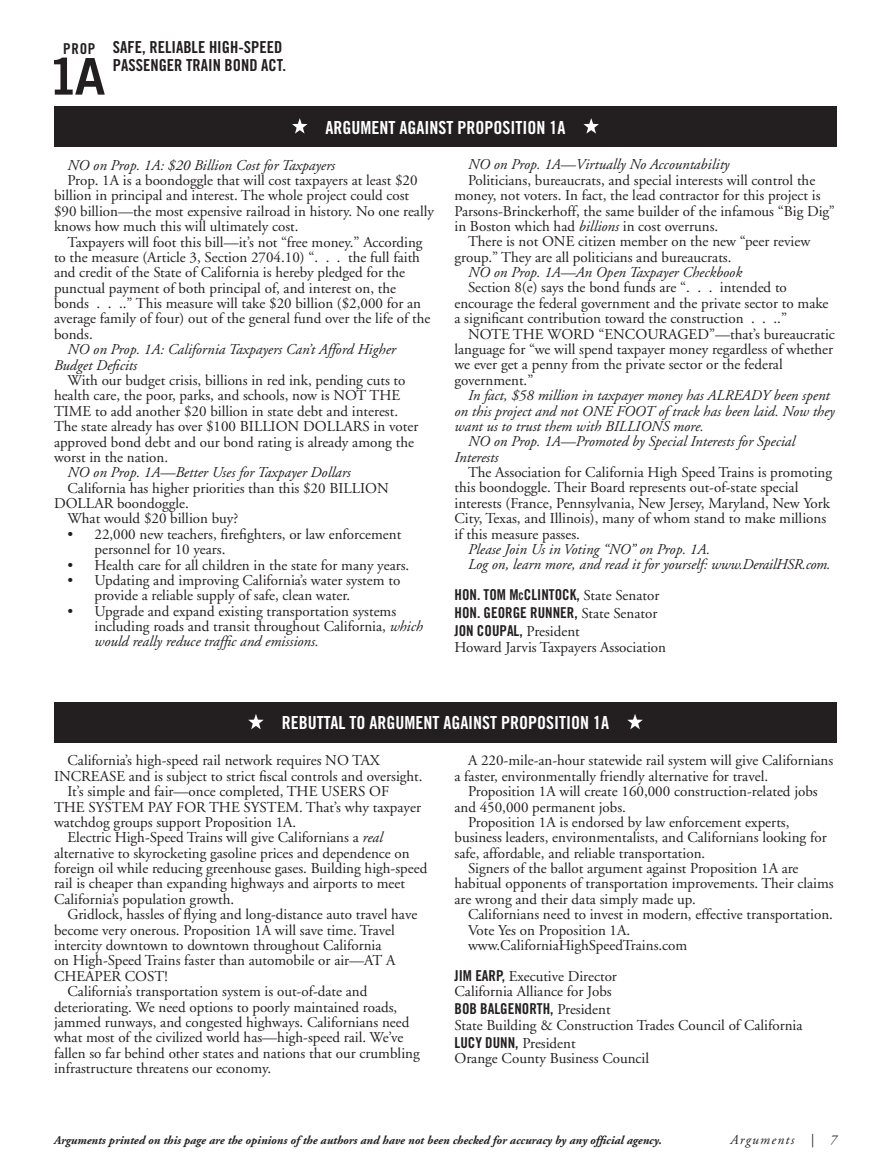
<style>
.page{position:relative;width:891px;height:1175px;background:#fff}
.page>*{position:absolute;margin:0;border:0;box-sizing:border-box;transform-origin:0 0}
.t1{font:50.7px "Trade Gothic Bold Two";color:#231f20}
.subhead_white{font:18px "Trade Gothic Bold Cond Twenty";color:#fff}
.heading_small_measur{font:16.5px/18.1px "Trade Gothic Bold Cond Twenty";color:#231f20}
.text-tight_fit{font:15px/15.3px "Adobe Garamond";color:#231f20}
.text-tight_fit-2{font:italic 15px/15.3px "Adobe Garamond";color:#231f20}
.text-tight_fit-3{font:15px "Trade Gothic Bold Cond Twenty";color:#231f20}
.Page_Footer_-_Right{font:italic 13.5px "Adobe Garamond";letter-spacing:.1em;color:#231f20}
.Page_Footer_-_Right-2{font:italic 700 12px "Adobe Garamond";color:#231f20}
.s1{font-style:italic}
.s2{font-size:10.5px}
.s3{font-family:"Trade Gothic Bold Cond Twenty"}
</style>
<div class="page">
<div style="left:54px;top:106px;width:783px;height:41px;background:#231f20"></div>
<svg style="left:292px;top:118px;width:16px;height:16px"></svg>
<svg style="left:583px;top:118px;width:16px;height:16px"></svg>
<div style="left:54px;top:702px;width:783px;height:40px;background:#231f20"></div>
<svg style="left:248px;top:714px;width:16px;height:15px"></svg>
<svg style="left:627px;top:714px;width:16px;height:15px"></svg>
<p class="text-tight_fit-3" style="left:63px;top:39px;width:34px">PROP</p>
<p class="t1" style="left:47px;top:58px;width:60px">1A</p>
<p class="heading_small_measur" style="left:113px;top:38px;width:175px">SAFE, RELIABLE HIGH-SPEED<br>PASSENGER TRAIN BOND ACT.</p>
<p class="subhead_white" style="left:326px;top:116px;width:241px">ARGUMENT AGAINST PROPOSITION 1A</p>
<p class="text-tight_fit-2" style="left:68px;top:158px;width:269px">NO on Prop. 1A: $20 Billion Cost for Taxpayers</p>
<p class="text-tight_fit" style="left:54px;top:173px;width:382px;text-indent:14px">Prop. 1A is a boondoggle that will cost taxpayers at least $20 billion in principal and interest. The whole project could cost $90 billion—the most expensive railroad in history. No one really knows how much this will ultimately cost.</p>
<p class="text-tight_fit" style="left:54px;top:234px;width:378px;text-indent:14px">Taxpayers will foot this bill—it’s not “free money.” According to the measure (Article 3, Section 2704.10) “. . . the full faith and credit of the State of California is hereby pledged for the punctual payment of both principal of, and interest on, the bonds . . ..” This measure will take $20 billion ($2,000 for an average family of four) out of the general fund over the life of the bonds.</p>
<p class="text-tight_fit-2" style="left:54px;top:342px;width:343px;text-indent:14px">NO on Prop. 1A: California Taxpayers Can’t Afford Higher<br>Budget Deficits</p>
<p class="text-tight_fit" style="left:54px;top:373px;width:366px;text-indent:14px">With our budget crisis, billions in red ink, pending cuts to health care, the poor, parks, and schools, now is NOT THE TIME to add another $20 billion in state debt and interest.<br>The state already has over $100 BILLION DOLLARS in voter approved bond debt and our bond rating is already among the worst in the nation.</p>
<p class="text-tight_fit-2" style="left:68px;top:465px;width:285px">NO on Prop. 1A—Better Uses for Taxpayer Dollars</p>
<p class="text-tight_fit" style="left:54px;top:480px;width:336px;text-indent:14px">California has higher priorities than this $20 BILLION<br>DOLLAR boondoggle.</p>
<p class="text-tight_fit" style="left:68px;top:511px;width:172px">What would $20 billion buy?</p>
<p class="text-tight_fit" style="left:94px;top:527px;width:308px;text-indent:-27px">• 22,000 new teachers, firefighters, or law enforcement personnel for 10 years.</p>
<p class="text-tight_fit" style="left:68px;top:557px;width:343px">• Health care for all children in the state for many years.</p>
<p class="text-tight_fit" style="left:94px;top:573px;width:307px;text-indent:-27px">• Updating and improving California’s water system to provide a reliable supply of safe, clean water.</p>
<p class="text-tight_fit" style="left:94px;top:603px;width:330px;text-indent:-27px">• Upgrade and expand existing transportation systems including roads and transit throughout California, <span class="s1">which would really reduce traffic and emissions.</span></p>
<p class="text-tight_fit-2" style="left:468px;top:157px;width:263px">NO on Prop. 1A—Virtually No Accountability</p>
<p class="text-tight_fit" style="left:454px;top:173px;width:382px;text-indent:14px">Politicians, bureaucrats, and special interests will control the money, not voters. In fact, the lead contractor for this project is Parsons-Brinckerhoff, the same builder of the infamous “Big Dig” in Boston which had <span class="s1">billions</span> in cost overruns.</p>
<p class="text-tight_fit" style="left:454px;top:234px;width:357px;text-indent:14px">There is not ONE citizen member on the new “peer review group.” They are all politicians and bureaucrats.</p>
<p class="text-tight_fit-2" style="left:468px;top:265px;width:276px">NO on Prop. 1A—An Open Taxpayer Checkbook</p>
<p class="text-tight_fit" style="left:454px;top:280px;width:376px;text-indent:14px">Section 8(e) says the bond funds are “. . . intended to encourage the federal government and the private sector to make a significant contribution toward the construction . . ..”</p>
<p class="text-tight_fit" style="left:454px;top:326px;width:382px;text-indent:14px">NOTE THE WORD “ENCOURAGED”—that’s bureaucratic language for “we will spend taxpayer money regardless of whether we ever get a penny from the private sector or the federal government.”</p>
<p class="text-tight_fit-2" style="left:454px;top:388px;width:382px;text-indent:14px">In fact, $58 million in taxpayer money has ALREADY been spent on this project and not ONE FOOT of track has been laid. Now they want us to trust them with BILLIONS more.</p>
<p class="text-tight_fit-2" style="left:454px;top:434px;width:342px;text-indent:14px">NO on Prop. 1A—Promoted by Special Interests for Special<br>Interests</p>
<p class="text-tight_fit" style="left:454px;top:465px;width:379px;text-indent:14px">The Association for California High Speed Trains is promoting this boondoggle. Their Board represents out-of-state special interests (France, Pennsylvania, New Jersey, Maryland, New York City, Texas, and Illinois), many of whom stand to make millions if this measure passes.</p>
<p class="text-tight_fit-2" style="left:468px;top:542px;width:244px">Please Join Us in Voting “NO” on Prop. 1A.</p>
<p class="text-tight_fit-2" style="left:468px;top:557px;width:364px">Log on, learn more, and read it for yourself: www.DerailHSR.com.</p>
<p class="text-tight_fit-3" style="left:454px;top:585px;width:84px">HON. TOM M<span class="s2">c</span>CLINTOC</p>
<p class="text-tight_fit" style="left:570px;top:588px;width:91px"><span class="s3">K,</span> State Senator</p>
<p class="text-tight_fit-3" style="left:454px;top:603px;width:45px">HON. GEORGE</p>
<p class="text-tight_fit-3" style="left:530px;top:603px;width:9px">RUNNER</p>
<p class="text-tight_fit" style="left:574px;top:606px;width:84px"><span class="s3">,</span> State Senator</p>
<p class="text-tight_fit-3" style="left:454px;top:622px;width:38px">JON COUPAL</p>
<p class="text-tight_fit" style="left:454px;top:624px;width:213px;text-indent:65px"><span class="s3">,</span> President<br>Howard Jarvis Taxpayers Association</p>
<p class="subhead_white" style="left:282px;top:712px;width:329px">REBUTTAL TO ARGUMENT AGAINST PROPOSITION 1A</p>
<p class="text-tight_fit" style="left:54px;top:753px;width:370px;text-indent:14px">California’s high-speed rail network requires NO TAX<br>INCREASE and is subject to strict fiscal controls and oversight.</p>
<p class="text-tight_fit" style="left:54px;top:784px;width:369px;text-indent:14px">It’s simple and fair—once completed, THE USERS OF<br>THE SYSTEM PAY FOR THE SYSTEM. That’s why taxpayer watchdog groups support Proposition 1A.</p>
<p class="text-tight_fit" style="left:54px;top:830px;width:375px;text-indent:14px">Electric High-Speed Trains will give Californians a <span class="s1">real </span>alternative to skyrocketing gasoline prices and dependence on foreign oil while reducing greenhouse gases. Building high-speed rail is cheaper than expanding highways and airports to meet California’s population growth.</p>
<p class="text-tight_fit" style="left:54px;top:907px;width:365px;text-indent:14px">Gridlock, hassles of flying and long-distance auto travel have become very onerous. Proposition 1A will save time. Travel intercity downtown to downtown throughout California<br>on High-Speed Trains faster than automobile or air—AT A CHEAPER COST!</p>
<p class="text-tight_fit" style="left:54px;top:984px;width:367px;text-indent:14px">California’s transportation system is out-of-date and deteriorating. We need options to poorly maintained roads, jammed runways, and congested highways. Californians need what most of the civilized world has—high-speed rail. We’ve fallen so far behind other states and nations that our crumbling infrastructure threatens our economy.</p>
<p class="text-tight_fit" style="left:454px;top:753px;width:380px;text-indent:14px">A 220-mile-an-hour statewide rail system will give Californians a faster, environmentally friendly alternative for travel.</p>
<p class="text-tight_fit" style="left:454px;top:784px;width:365px;text-indent:14px">Proposition 1A will create 160,000 construction-related jobs and 450,000 permanent jobs.</p>
<p class="text-tight_fit" style="left:454px;top:815px;width:374px;text-indent:14px">Proposition 1A is endorsed by law enforcement experts, business leaders, environmentalists, and Californians looking for safe, affordable, and reliable transportation.</p>
<p class="text-tight_fit" style="left:454px;top:861px;width:381px;text-indent:14px">Signers of the ballot argument against Proposition 1A are habitual opponents of transportation improvements. Their claims are wrong and their data simply made up.</p>
<p class="text-tight_fit" style="left:468px;top:907px;width:367px">Californians need to invest in modern, effective transportation.</p>
<p class="text-tight_fit" style="left:468px;top:922px;width:164px">Vote Yes on Proposition 1A.</p>
<p class="text-tight_fit" style="left:468px;top:938px;width:221px">www.CaliforniaHighSpeedTrains.com</p>
<p class="text-tight_fit" style="left:454px;top:968px;width:164px"><span class="s3">JIM EARP,</span> Executive Director<br>California Alliance for Jobs</p>
<p class="text-tight_fit-3" style="left:454px;top:999px;width:34px">BOB BALGENORTH</p>
<p class="text-tight_fit" style="left:454px;top:1002px;width:350px;text-indent:96px"><span class="s3">,</span> President<br>State Building &amp; Construction Trades Council of California</p>
<p class="text-tight_fit-3" style="left:454px;top:1033px;width:39px">LUCY DUNN</p>
<p class="text-tight_fit" style="left:454px;top:1035px;width:196px;text-indent:61px"><span class="s3">,</span> President<br>Orange County Business Council</p>
<p class="Page_Footer_-_Right-2" style="left:54px;top:1133px;width:609px">Arguments printed on this page are the opinions of the authors and have not been checked for accuracy by any official agency.</p>
<p class="Page_Footer_-_Right" style="left:731px;top:1132px;width:108px">Arguments | 7</p>
</div>
